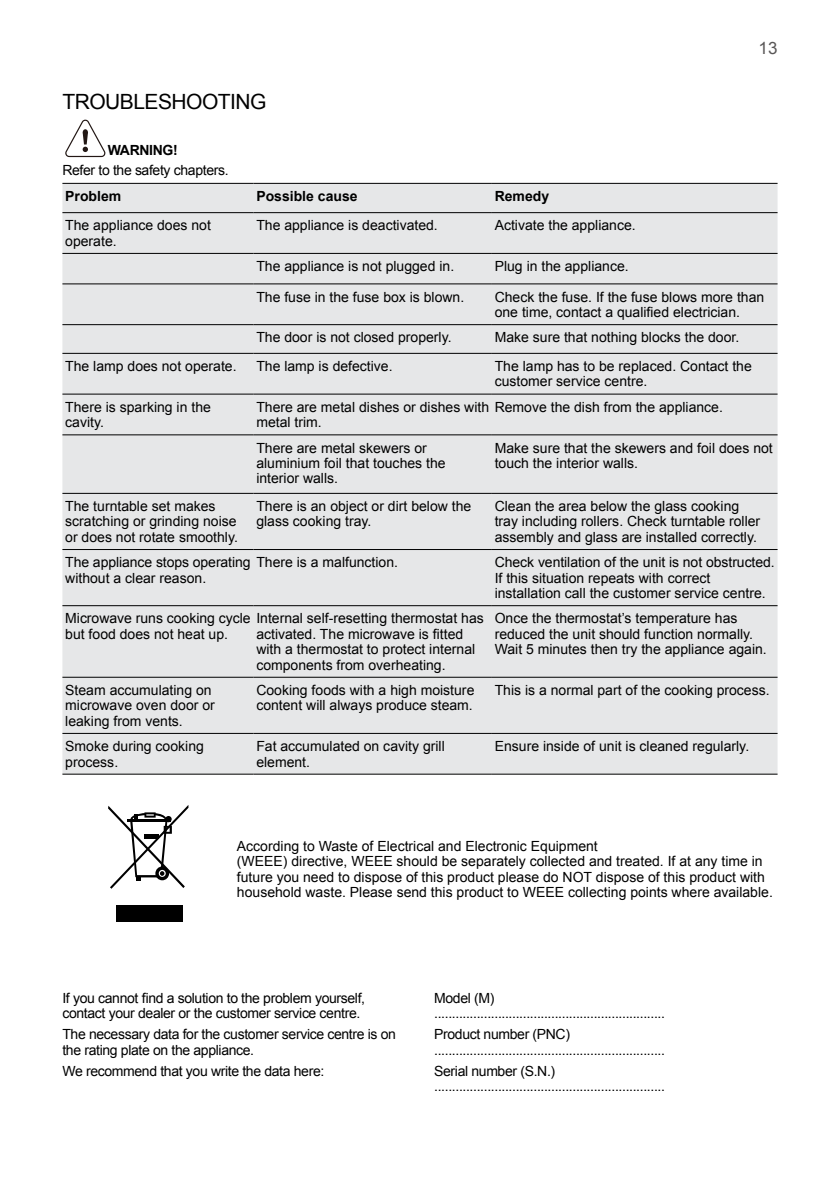
<style>
.page{position:relative;width:840px;height:1191px;background:#fff}
.page>*{position:absolute;margin:0;border:0;box-sizing:border-box;transform-origin:0 0}
.t1{font:21px "Arial";letter-spacing:-.025em;color:#000}
.t2{font:17px "Arial";color:#595757}
.t3{font:14px/15.4px "Arial";color:#000}
.t4{font:14px/15.4px "Arial";letter-spacing:-.025em;color:#000}
.t5{font:700 14px "Arial";color:#000}
.t6{font:700 14px "Arial";letter-spacing:-.025em;color:#000}
</style>
<div class="page">
<svg style="left:65px;top:120px;width:40px;height:37px"></svg>
<div style="left:62px;top:184px;width:715px;height:589px;background:#e6e7e8"></div>
<hr style="left:62px;top:183px;width:191px;height:1px;background:#000">
<hr style="left:253px;top:183px;width:238px;height:1px;background:#000">
<hr style="left:491px;top:183px;width:286px;height:1px;background:#000">
<hr style="left:62px;top:212px;width:191px;height:1px;background:#000">
<hr style="left:253px;top:212px;width:238px;height:1px;background:#000">
<hr style="left:491px;top:212px;width:286px;height:1px;background:#000">
<hr style="left:62px;top:253px;width:191px;height:1px;background:#000">
<hr style="left:253px;top:253px;width:238px;height:1px;background:#000">
<hr style="left:491px;top:253px;width:286px;height:1px;background:#000">
<hr style="left:62px;top:283px;width:191px;height:1px;background:#000">
<hr style="left:253px;top:283px;width:238px;height:1px;background:#000">
<hr style="left:491px;top:283px;width:286px;height:1px;background:#000">
<hr style="left:62px;top:324px;width:191px;height:1px;background:#000">
<hr style="left:253px;top:324px;width:238px;height:1px;background:#000">
<hr style="left:491px;top:324px;width:286px;height:1px;background:#000">
<hr style="left:62px;top:353px;width:191px;height:1px;background:#000">
<hr style="left:253px;top:353px;width:238px;height:1px;background:#000">
<hr style="left:491px;top:353px;width:286px;height:1px;background:#000">
<hr style="left:62px;top:393px;width:191px;height:1px;background:#000">
<hr style="left:253px;top:393px;width:238px;height:1px;background:#000">
<hr style="left:491px;top:393px;width:286px;height:1px;background:#000">
<hr style="left:62px;top:434px;width:191px;height:1px;background:#000">
<hr style="left:253px;top:434px;width:238px;height:1px;background:#000">
<hr style="left:491px;top:434px;width:286px;height:1px;background:#000">
<hr style="left:62px;top:493px;width:191px;height:1px;background:#000">
<hr style="left:253px;top:493px;width:238px;height:1px;background:#000">
<hr style="left:491px;top:493px;width:286px;height:1px;background:#000">
<hr style="left:62px;top:549px;width:191px;height:1px;background:#000">
<hr style="left:253px;top:549px;width:238px;height:1px;background:#000">
<hr style="left:491px;top:549px;width:286px;height:1px;background:#000">
<hr style="left:62px;top:605px;width:191px;height:1px;background:#000">
<hr style="left:253px;top:605px;width:238px;height:1px;background:#000">
<hr style="left:491px;top:605px;width:286px;height:1px;background:#000">
<hr style="left:62px;top:676px;width:191px;height:1px;background:#000">
<hr style="left:253px;top:676px;width:238px;height:1px;background:#000">
<hr style="left:491px;top:676px;width:286px;height:1px;background:#000">
<hr style="left:62px;top:733px;width:191px;height:1px;background:#000">
<hr style="left:253px;top:733px;width:238px;height:1px;background:#000">
<hr style="left:491px;top:733px;width:286px;height:1px;background:#000">
<hr style="left:62px;top:773px;width:191px;height:1px;background:#000">
<hr style="left:253px;top:773px;width:238px;height:1px;background:#000">
<hr style="left:491px;top:773px;width:286px;height:1px;background:#000">
<div style="left:115px;top:905px;width:67px;height:16px;background:#000"></div>
<svg style="left:108px;top:805px;width:80px;height:83px"></svg>
<p class="t2" style="left:758px;top:37px;width:20px">13</p>
<h1 class="t1" style="left:62px;top:88px;width:205px">TROUBLESHOOTING</h1>
<p class="t6" style="left:108px;top:140px;width:71px">WARNING!</p>
<p class="t4" style="left:62px;top:163px;width:168px">Refer to the safety chapters.</p>
<p class="t5" style="left:65px;top:186px;width:58px">Problem</p>
<p class="t5" style="left:256px;top:186px;width:103px">Possible cause</p>
<p class="t5" style="left:494px;top:186px;width:56px">Remedy</p>
<p class="t3" style="left:65px;top:218px;width:147px">The appliance does not operate.</p>
<p class="t3" style="left:256px;top:218px;width:183px">The appliance is deactivated.</p>
<p class="t3" style="left:494px;top:218px;width:142px">Activate the appliance.</p>
<p class="t3" style="left:256px;top:259px;width:199px">The appliance is not plugged in.</p>
<p class="t3" style="left:494px;top:259px;width:135px">Plug in the appliance.</p>
<p class="t3" style="left:256px;top:289px;width:209px">The fuse in the fuse box is blown.</p>
<p class="t3" style="left:494px;top:289px;width:271px">Check the fuse. If the fuse blows more than one time, contact a qualified electrician.</p>
<p class="t3" style="left:256px;top:330px;width:197px">The door is not closed properly.</p>
<p class="t3" style="left:494px;top:330px;width:246px">Make sure that nothing blocks the door.</p>
<p class="t3" style="left:65px;top:358px;width:173px">The lamp does not operate.</p>
<p class="t3" style="left:256px;top:358px;width:138px">The lamp is defective.</p>
<p class="t3" style="left:494px;top:358px;width:258px">The lamp has to be replaced. Contact the customer service centre.</p>
<p class="t3" style="left:65px;top:399px;width:147px">There is sparking in the cavity.</p>
<p class="t3" style="left:256px;top:399px;width:468px">There are metal dishes or dishes with Remove the dish from the appliance. metal trim.</p>
<p class="t3" style="left:256px;top:440px;width:191px">There are metal skewers or aluminium foil that touches the interior walls.</p>
<p class="t3" style="left:494px;top:440px;width:279px">Make sure that the skewers and foil does not touch the interior walls.</p>
<p class="t3" style="left:65px;top:498px;width:174px">The turntable set makes scratching or grinding noise or does not rotate smoothly.</p>
<p class="t3" style="left:256px;top:498px;width:216px">There is an object or dirt below the glass cooking tray.</p>
<p class="t3" style="left:494px;top:498px;width:267px">Clean the area below the glass cooking tray including rollers. Check turntable roller assembly and glass are installed correctly.</p>
<p class="t3" style="left:65px;top:555px;width:334px">The appliance stops operating There is a malfunction. without a clear reason.</p>
<p class="t3" style="left:494px;top:555px;width:281px">Check ventilation of the unit is not obstructed.<br>If this situation repeats with correct installation call the customer service centre.</p>
<p class="t3" style="left:65px;top:611px;width:420px">Microwave runs cooking cycle Internal self-resetting thermostat has but food does not heat up.</p>
<p class="t3" style="left:494px;top:611px;width:273px">Once the thermostat’s temperature has reduced the unit should function normally.<br>Wait 5 minutes then try the appliance again.</p>
<p class="t3" style="left:256px;top:626px;width:220px">activated. The microwave is fitted with a thermostat to protect internal components from overheating.</p>
<p class="t3" style="left:65px;top:682px;width:151px">Steam accumulating on microwave oven door or leaking from vents.</p>
<p class="t3" style="left:256px;top:682px;width:219px">Cooking foods with a high moisture content will always produce steam.</p>
<p class="t3" style="left:494px;top:682px;width:276px">This is a normal part of the cooking process.</p>
<p class="t3" style="left:65px;top:738px;width:140px">Smoke during cooking process.</p>
<p class="t3" style="left:256px;top:738px;width:190px">Fat accumulated on cavity grill element.</p>
<p class="t3" style="left:494px;top:738px;width:256px">Ensure inside of unit is cleaned regularly.</p>
<p class="t3" style="left:237px;top:838px;width:537px">According to Waste of Electrical and Electronic Equipment<br>(WEEE) directive, WEEE should be separately collected and treated. If at any time in future you need to dispose of this product please do NOT dispose of this product with household waste. Please send this product to WEEE collecting points where available.</p>
<p class="t4" style="left:62px;top:990px;width:304px">If you cannot find a solution to the problem yourself, contact your dealer or the customer service centre.</p>
<p class="t4" style="left:62px;top:1026px;width:335px">The necessary data for the customer service centre is on the rating plate on the appliance.</p>
<p class="t4" style="left:62px;top:1063px;width:263px">We recommend that you write the data here:</p>
<p class="t3" style="left:434px;top:990px;width:232px">Model (M) .................................................................</p>
<p class="t4" style="left:434px;top:1026px;width:232px">Product number (PNC) .................................................................</p>
<p class="t4" style="left:434px;top:1063px;width:232px">Serial number (S.N.) .................................................................</p>
</div>
